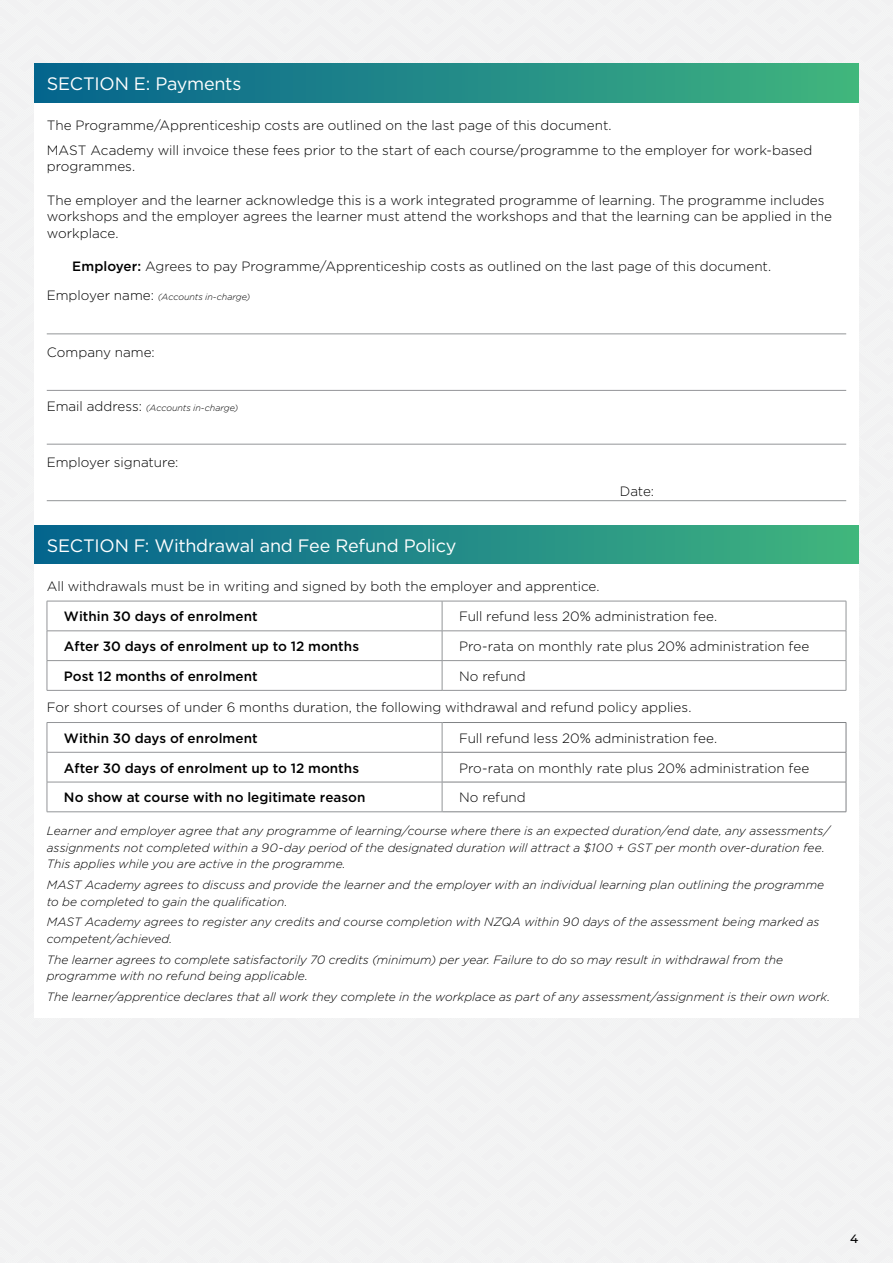
<style>
.page{position:relative;width:893px;height:1263px;background:#f1f2f2}
.page>*{position:absolute;margin:0;border:0;box-sizing:border-box;transform-origin:0 0}
.t1{font:18px "Gotham";letter-spacing:-.015em;color:#fff}
.t2{font:300 13.5px/16.5px "Gotham";color:#000}
.t3{font:500 13.5px "Gotham";color:#000}
.t4{font:italic 300 12px/16.5px "Gotham";color:#000}
.t5{font:500 12px "Montserrat";color:#000}
.t6{font:italic 300 9px "Gotham";letter-spacing:-.005em;color:#000}
.s1{font-weight:500}
.s2{font-style:normal;font-size:13.5px}
</style>
<div class="page">
<div style="left:34px;top:102px;width:825px;height:916px;background:#fff"></div>
<div style="left:34px;top:64px;width:825px;height:38px;background:linear-gradient(to right,#05638f,#40b47f)"></div>
<hr style="left:47px;top:334px;width:799px;height:1px;background:#939598">
<hr style="left:47px;top:390px;width:799px;height:1px;background:#939598">
<hr style="left:47px;top:444px;width:799px;height:1px;background:#939598">
<hr style="left:47px;top:500px;width:799px;height:1px;background:#939598">
<div style="left:34px;top:526px;width:825px;height:38px;background:linear-gradient(to right,#05638f,#40b47f)"></div>
<hr style="left:47px;top:601px;width:395px;height:1px;background:#939598">
<hr style="left:47px;top:601px;width:1px;height:30px;background:#939598">
<hr style="left:442px;top:601px;width:404px;height:1px;background:#939598">
<hr style="left:442px;top:601px;width:1px;height:30px;background:#939598">
<hr style="left:846px;top:601px;width:1px;height:30px;background:#939598">
<hr style="left:47px;top:631px;width:395px;height:1px;background:#939598">
<hr style="left:442px;top:631px;width:404px;height:1px;background:#939598">
<hr style="left:47px;top:660px;width:395px;height:1px;background:#939598">
<svg style="left:47px;top:631px;width:1px;height:59px"></svg>
<hr style="left:442px;top:660px;width:404px;height:1px;background:#939598">
<svg style="left:442px;top:631px;width:1px;height:59px"></svg>
<svg style="left:846px;top:631px;width:1px;height:59px"></svg>
<hr style="left:47px;top:690px;width:395px;height:1px;background:#939598">
<hr style="left:442px;top:690px;width:404px;height:1px;background:#939598">
<hr style="left:442px;top:722px;width:404px;height:1px;background:#808285">
<svg style="left:846px;top:723px;width:1px;height:29px"></svg>
<hr style="left:442px;top:752px;width:404px;height:1px;background:#808285">
<hr style="left:846px;top:752px;width:1px;height:30px;background:#808285">
<hr style="left:442px;top:782px;width:404px;height:1px;background:#808285">
<hr style="left:846px;top:782px;width:1px;height:30px;background:#808285">
<hr style="left:442px;top:811px;width:404px;height:1px;background:#808285">
<hr style="left:47px;top:722px;width:395px;height:1px;background:#939598">
<svg style="left:47px;top:723px;width:1px;height:29px"></svg>
<svg style="left:442px;top:723px;width:1px;height:29px"></svg>
<hr style="left:47px;top:752px;width:395px;height:1px;background:#939598">
<hr style="left:47px;top:752px;width:1px;height:30px;background:#939598">
<hr style="left:442px;top:752px;width:1px;height:30px;background:#939598">
<hr style="left:47px;top:782px;width:395px;height:1px;background:#939598">
<hr style="left:47px;top:782px;width:1px;height:30px;background:#939598">
<hr style="left:442px;top:782px;width:1px;height:30px;background:#939598">
<hr style="left:47px;top:811px;width:395px;height:1px;background:#939598">
<h1 class="t1" style="left:47px;top:72px;width:196px">SECTION E: Payments</h1>
<p class="t2" style="left:47px;top:112px;width:767px;line-height:25px">The Programme/Apprenticeship costs are outlined on the last page of this document.<br>MAST Academy will invoice these fees prior to the start of each course/programme to the employer for work-based</p>
<p class="t2" style="left:47px;top:158px;width:90px">programmes.</p>
<p class="t2" style="left:47px;top:191px;width:787px">The employer and the learner acknowledge this is a work integrated programme of learning. The programme includes workshops and the employer agrees the learner must attend the workshops and that the learning can be applied in the workplace.</p>
<p class="t2" style="left:72px;top:258px;width:700px"><span class="s1">Employer:</span> Agrees to pay Programme/Apprenticeship costs as outlined on the last page of this document.</p>
<p class="t6" style="left:47px;top:292px;width:205px"><span class="s2">Employer name:</span> (Accounts in-charge)</p>
<p class="t2" style="left:47px;top:344px;width:110px">Company name:</p>
<p class="t6" style="left:47px;top:402px;width:193px"><span class="s2">Email address:</span> (Accounts in-charge)</p>
<p class="t2" style="left:47px;top:454px;width:133px">Employer signature:</p>
<p class="t2" style="left:620px;top:483px;width:36px">Date:</p>
<h1 class="t1" style="left:47px;top:534px;width:411px">SECTION F: Withdrawal and Fee Refund Policy</h1>
<p class="t2" style="left:47px;top:577px;width:554px">All withdrawals must be in writing and signed by both the employer and apprentice.</p>
<p class="t3" style="left:64px;top:608px;width:195px">Within 30 days of enrolment</p>
<p class="t2" style="left:459px;top:608px;width:260px">Full refund less 20% administration fee.</p>
<p class="t3" style="left:64px;top:637px;width:297px">After 30 days of enrolment up to 12 months</p>
<p class="t2" style="left:459px;top:638px;width:352px">Pro-rata on monthly rate plus 20% administration fee</p>
<p class="t3" style="left:64px;top:667px;width:195px">Post 12 months of enrolment</p>
<p class="t2" style="left:459px;top:667px;width:68px">No refund</p>
<p class="t2" style="left:47px;top:699px;width:646px">For short courses of under 6 months duration, the following withdrawal and refund policy applies.</p>
<p class="t3" style="left:64px;top:729px;width:195px">Within 30 days of enrolment</p>
<p class="t2" style="left:459px;top:729px;width:260px">Full refund less 20% administration fee.</p>
<p class="t3" style="left:64px;top:759px;width:297px">After 30 days of enrolment up to 12 months</p>
<p class="t2" style="left:459px;top:759px;width:352px">Pro-rata on monthly rate plus 20% administration fee</p>
<p class="t3" style="left:64px;top:789px;width:303px">No show at course with no legitimate reason</p>
<p class="t2" style="left:459px;top:789px;width:68px">No refund</p>
<p class="t4" style="left:47px;top:822px;width:784px">Learner and employer agree that any programme of learning/course where there is an expected duration/end date, any assessments/ assignments not completed within a 90-day period of the designated duration will attract a $100 + GST per month over-duration fee.<br>This applies while you are active in the programme.</p>
<p class="t4" style="left:47px;top:876px;width:779px">MAST Academy agrees to discuss and provide the learner and the employer with an individual learning plan outlining the programme to be completed to gain the qualification.</p>
<p class="t4" style="left:47px;top:913px;width:774px">MAST Academy agrees to register any credits and course completion with NZQA within 90 days of the assessment being marked as competent/achieved.</p>
<p class="t4" style="left:47px;top:951px;width:738px">The learner agrees to complete satisfactorily 70 credits (minimum) per year. Failure to do so may result in withdrawal from the programme with no refund being applicable.</p>
<p class="t4" style="left:47px;top:988px;width:785px">The learner/apprentice declares that all work they complete in the workplace as part of any assessment/assignment is their own work.</p>
<p class="t5" style="left:850px;top:1230px;width:10px">4</p>
</div>
